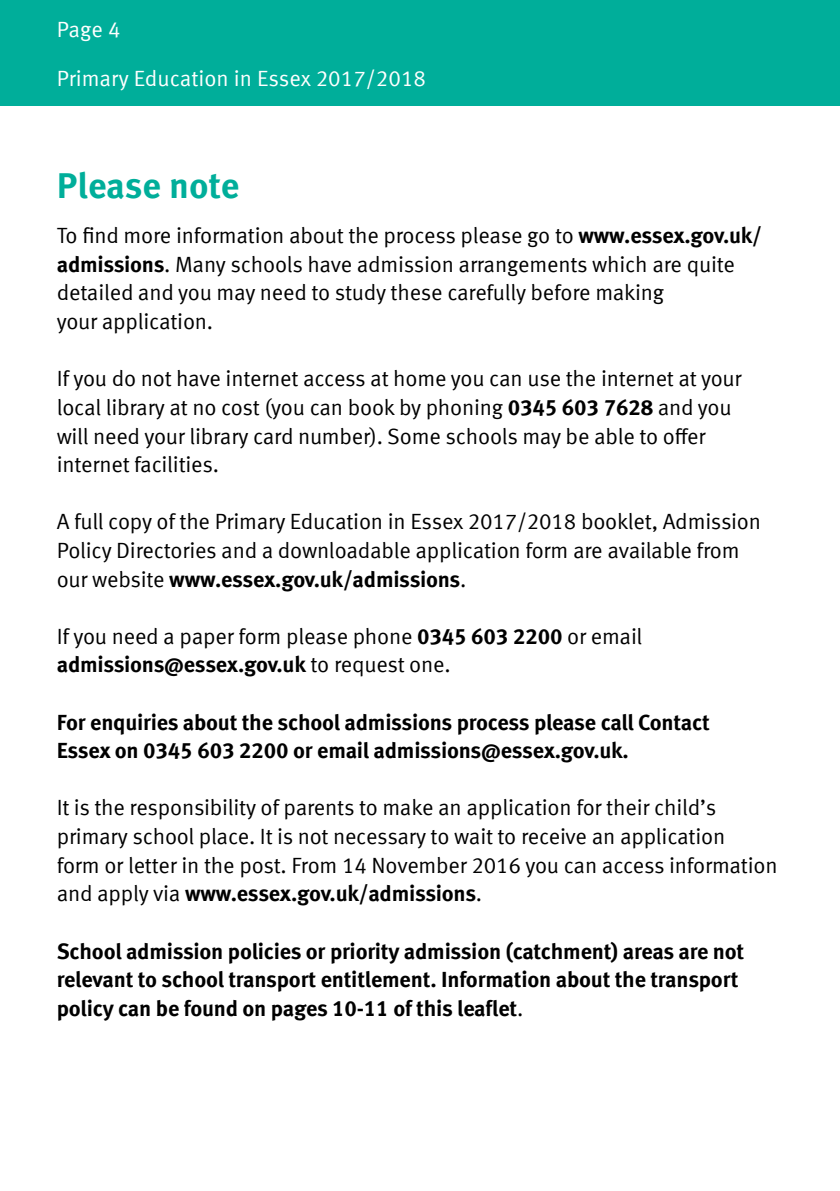
<style>
.page{position:relative;width:840px;height:1191px;background:#fff}
.page>*{position:absolute;margin:0;border:0;box-sizing:border-box;transform-origin:0 0}
.t1{font:700 36px "Meta Offc";color:#00ae9a}
.t2{font:22px/28.6px "Meta Offc Norm";letter-spacing:-.01em;color:#000}
.t3{font:700 22px/28.6px "Meta Offc";letter-spacing:-.01em;color:#000}
.t4{font:22px "Meta Offc Norm";color:#fff}
.s1{font-family:"Meta Offc";font-weight:700}
.s2{font-family:"Meta Offc Norm";font-weight:400}
</style>
<div class="page">
<div style="left:0;top:0;width:839px;height:106px;background:#00ae9a"></div>
<p class="t4" style="left:57px;top:17px;width:65px">Page 4</p>
<p class="t4" style="left:57px;top:65px;width:370px">Primary Education in Essex 2017/2018</p>
<h1 class="t1" style="left:57px;top:164px;width:184px">Please note</h1>
<p class="t2" style="left:57px;top:222px;width:706px">To find more information about the process please go to <span class="s1">www.essex.gov.uk/ admissions</span>. Many schools have admission arrangements which are quite detailed and you may need to study these carefully before making<br>your application.</p>
<p class="t2" style="left:57px;top:365px;width:686px">If you do not have internet access at home you can use the internet at your local library at no cost (you can book by phoning <span class="s1">0345 603 7628</span> and you will need your library card number). Some schools may be able to offer internet facilities.</p>
<p class="t2" style="left:57px;top:508px;width:705px">A full copy of the Primary Education in Essex 2017/2018 booklet, Admission<br>Policy Directories and a downloadable application form are available from</p>
<p class="t3" style="left:57px;top:565px;width:411px"><span class="s2">our website</span> www.essex.gov.uk/admissions<span class="s2">.</span></p>
<p class="t2" style="left:57px;top:622px;width:587px">If you need a paper form please phone <span class="s1">0345 603 2200</span> or email</p>
<p class="t3" style="left:57px;top:651px;width:395px">admissions@essex.gov.uk <span class="s2">to request one.</span></p>
<p class="t3" style="left:57px;top:708px;width:654px">For enquiries about the school admissions process please call Contact<br>Essex on 0345 603 2200 or email admissions@essex.gov.uk.</p>
<p class="t2" style="left:57px;top:794px;width:722px">It is the responsibility of parents to make an application for their child’s primary school place. It is not necessary to wait to receive an application<br>form or letter in the post. From 14 November 2016 you can access information</p>
<p class="t3" style="left:57px;top:880px;width:426px"><span class="s2">and apply via</span> www.essex.gov.uk/admissions<span class="s2">.</span></p>
<p class="t3" style="left:57px;top:937px;width:688px">School admission policies or priority admission (catchment) areas are not relevant to school transport entitlement. Information about the transport policy can be found on pages 10-11 of this leaflet<span class="s2">.</span></p>
</div>
